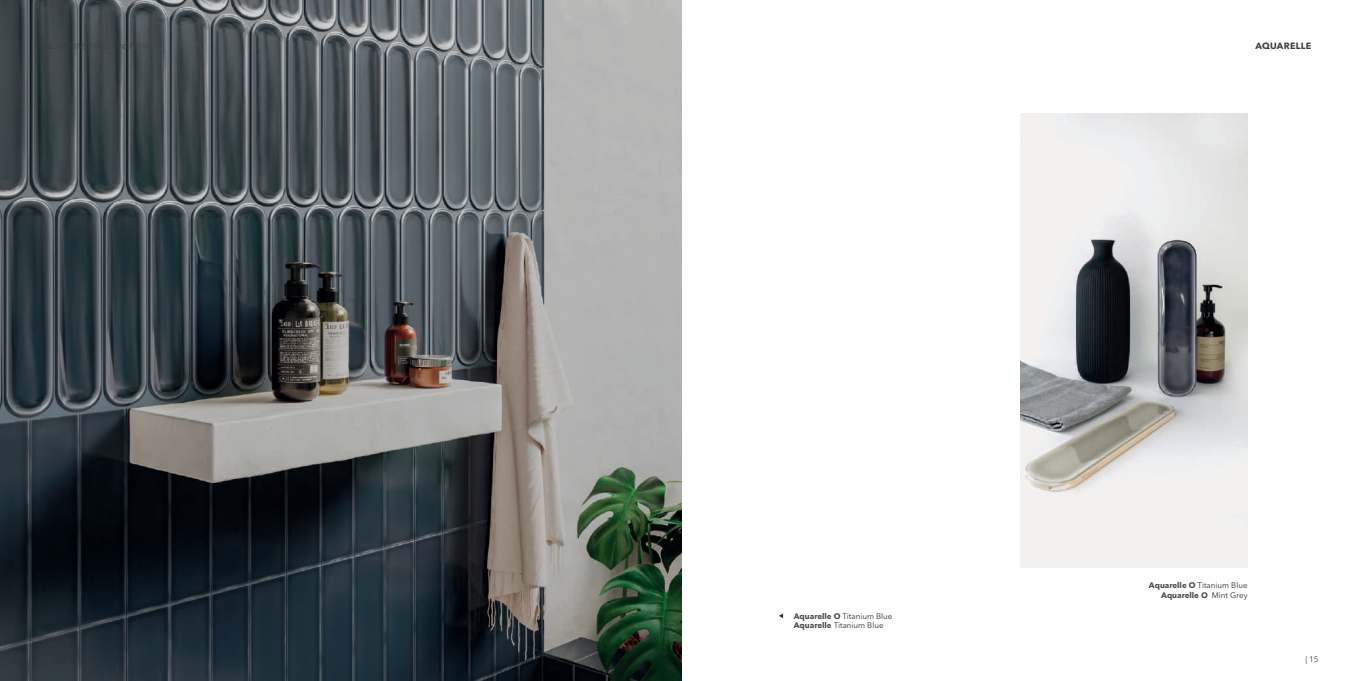
<style>
.page{position:relative;width:1361px;height:681px;background:#fff}
.page>*{position:absolute;margin:0;border:0;box-sizing:border-box;transform-origin:0 0}
.t1{font:700 9px "Avenir Next LT Pro";letter-spacing:.035em;color:#3e3e3f}
.t2{font:8px/9.6px "Avenir Next LT Pro";color:#312f30}
.t3{font:700 8px/9.6px "Avenir Next LT Pro";color:#4a4b4c;text-align:right}
.t4{font:8px "Avenir Next LT Pro";color:#3e3e3f}
.s1{font-weight:700;color:#4a4b4c}
.s2{font-weight:400;color:#312f30}
</style>
<div class="page">
<img style="left:1020px;top:113px;width:227px;height:454px">
<svg style="left:779px;top:613px;width:4px;height:5px"></svg>
<img style="left:0;top:0;width:681px;height:680px">
<p class="t2" style="left:794px;top:610px;width:100px"><span class="s1">Aquarelle O</span> Titanium Blue<br><span class="s1">Aquarelle</span> Titanium Blue</p>
<p class="t1" style="left:1255px;top:41px;width:57px">AQUARELLE</p>
<p class="t3" style="left:1149px;top:580px;width:100px">Aquarelle O <span class="s2">Titanium Blue<br></span>Aquarelle O <span class="s2">Mint Grey</span></p>
<p class="t4" style="left:1305px;top:654px;width:15px">| 15</p>
</div>
